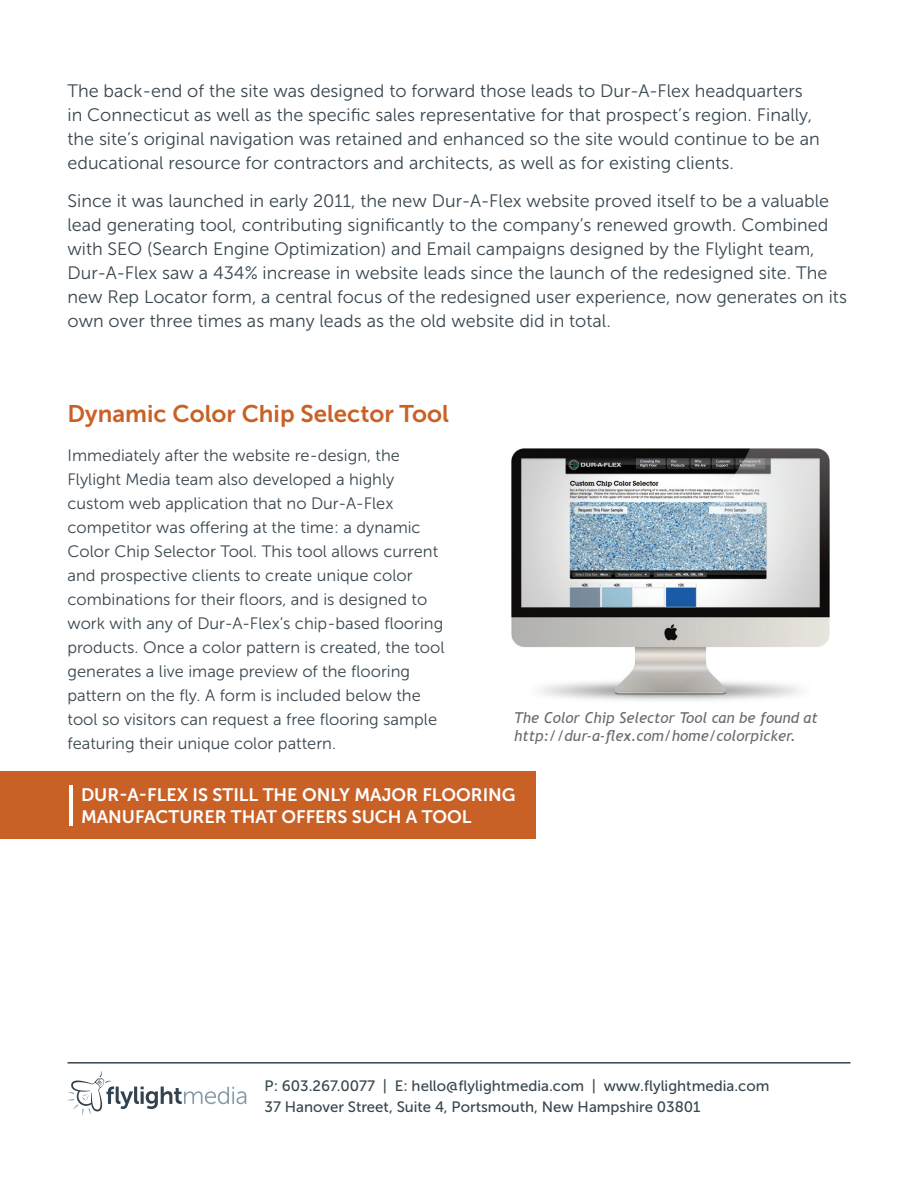
<style>
.page{position:relative;width:918px;height:1188px;background:#fff}
.page>*{position:absolute;margin:0;border:0;box-sizing:border-box;transform-origin:0 0}
.t1{font:24px "Museo Sans 700";color:#c96127}
.t2{font:18px/24px "Museo Sans 300";color:#38464f}
.t3{font:18px/21.6px "Museo Sans 700";color:#fff}
.t4{font:16.5px/24px "Museo Sans 300";color:#38464f}
.t5{font:15px "Museo Sans 500";color:#38464f}
.t6{font:italic 15px/18px "Trebuchet MS";color:#686a72}
</style>
<div class="page">
<hr style="left:68px;top:1062px;width:782px;height:2px;background:#38464f">
<svg style="left:68px;top:1071px;width:178px;height:44px"></svg>
<img style="left:512px;top:448px;width:317px;height:253px">
<div style="left:0;top:771px;width:536px;height:68px;background:#c96127"></div>
<hr style="left:69px;top:785px;width:4px;height:41px;background:#fff">
<p class="t2" style="left:68px;top:79px;width:754px">The back-end of the site was designed to forward those leads to Dur-A-Flex headquarters in Connecticut as well as the specific sales representative for that prospect’s region. Finally, the site’s original navigation was retained and enhanced so the site would continue to be an educational resource for contractors and architects, as well as for existing clients.</p>
<p class="t2" style="left:68px;top:189px;width:781px">Since it was launched in early 2011, the new Dur-A-Flex website proved itself to be a valuable lead generating tool, contributing significantly to the company’s renewed growth. Combined with SEO (Search Engine Optimization) and Email campaigns designed by the Flylight team, Dur-A-Flex saw a 434% increase in website leads since the launch of the redesigned site. The new Rep Locator form, a central focus of the redesigned user experience, now generates on its own over three times as many leads as the old website did in total.</p>
<p class="t1" style="left:68px;top:400px;width:383px">Dynamic Color Chip Selector Tool</p>
<p class="t4" style="left:68px;top:443px;width:379px">Immediately after the website re-design, the Flylight Media team also developed a highly custom web application that no Dur-A-Flex competitor was offering at the time: a dynamic Color Chip Selector Tool. This tool allows current and prospective clients to create unique color combinations for their floors, and is designed to work with any of Dur-A-Flex’s chip-based flooring products. Once a color pattern is created, the tool generates a live image preview of the flooring pattern on the fly. A form is included below the tool so visitors can request a free flooring sample featuring their unique color pattern.</p>
<p class="t3" style="left:81px;top:784px;width:436px">DUR-A-FLEX IS STILL THE ONLY MAJOR FLOORING<br>MANUFACTURER THAT OFFERS SUCH A TOOL</p>
<p class="t6" style="left:514px;top:709px;width:305px">The Color Chip Selector Tool can be found at http://dur-a-flex.com/home/colorpicker.</p>
<p class="t5" style="left:265px;top:1078px;width:506px">P: 603.267.0077 | E: hello@flylightmedia.com | www.flylightmedia.com</p>
<p class="t5" style="left:265px;top:1099px;width:437px">37 Hanover Street, Suite 4, Portsmouth, New Hampshire 03801</p>
</div>
